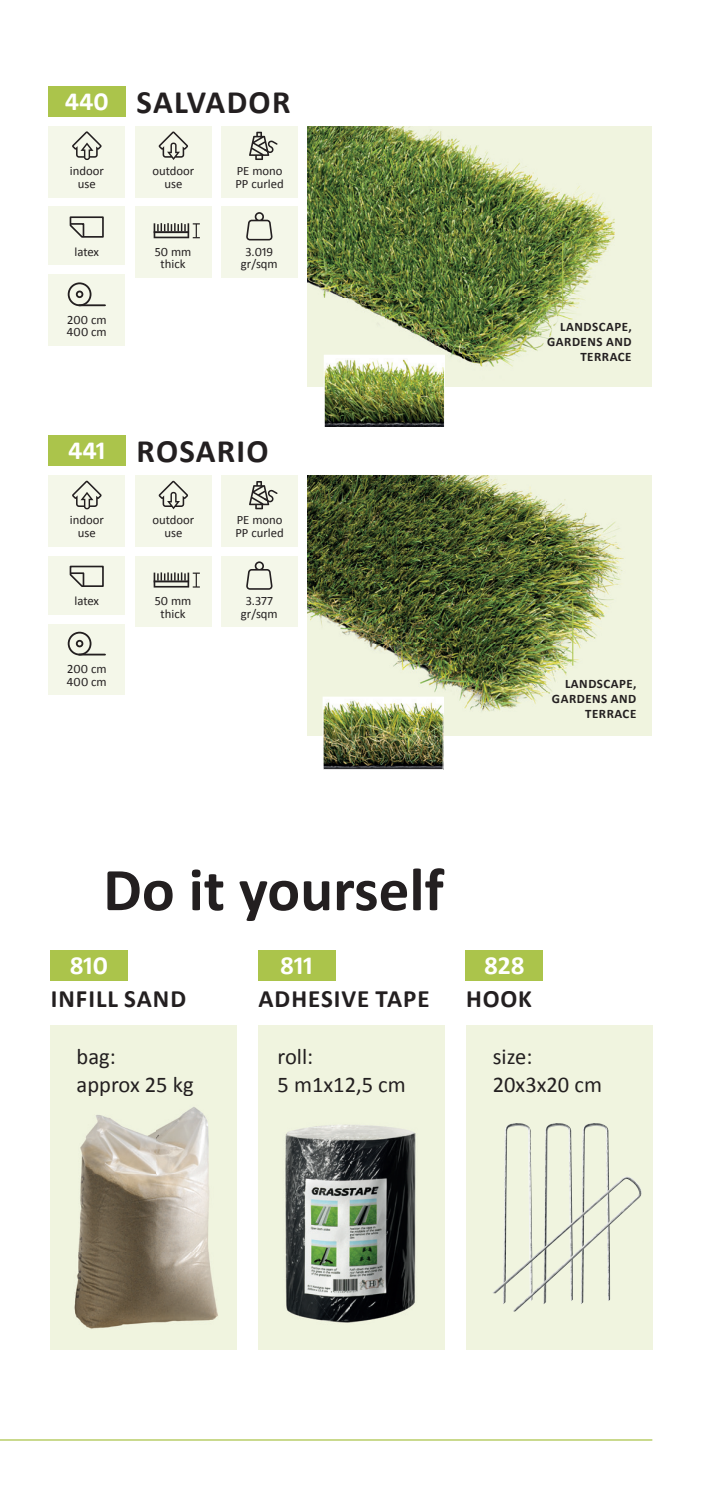
<style>
.page{position:relative;width:702px;height:1489px;background:#fff}
.page>*{position:absolute;margin:0;border:0;box-sizing:border-box;transform-origin:0 0}
.t1{font:700 61.25px "Calibri";color:#231f20}
.t2{font:700 32.75px "Calibri";letter-spacing:.04em;color:#231f20}
.t3{font:700 26.25px "Calibri";color:#fff}
.t4{font:700 25px "Calibri";letter-spacing:.04em;color:#231f20}
.t5{font:22.5px/27.5px "Calibri";color:#231f20}
.t6{font:700 13px/15px "Calibri";letter-spacing:.04em;color:#231f20;text-align:right}
.t7{font:12.75px/12.8px "Calibri";color:#231f20;text-align:center}
.s1{font-size:26.25px;color:#fff}
</style>
<div class="page">
<hr style="left:0;top:1439px;width:652px;height:1px;background:#abc44b">
<div style="left:48px;top:86px;width:78px;height:31px;background:#abc44b"></div>
<div style="left:221px;top:241px;width:77px;height:37px;background:#f4f7e9"></div>
<div style="left:221px;top:207px;width:77px;height:34px;background:#f4f7e9"></div>
<svg style="left:246px;top:212px;width:26px;height:28px"></svg>
<div style="left:48px;top:309px;width:77px;height:37px;background:#f4f7e9"></div>
<div style="left:48px;top:274px;width:77px;height:35px;background:#f4f7e9"></div>
<hr style="left:79px;top:304px;width:26px;height:2px;background:#231f20">
<div style="left:68px;top:282px;width:23px;height:24px;border:2px solid #231f20;border-radius:50%"></div>
<div style="left:76px;top:290px;width:7px;height:8px;border:2px solid #231f20;border-radius:50%"></div>
<div style="left:135px;top:161px;width:77px;height:36px;background:#f4f7e9"></div>
<div style="left:135px;top:126px;width:77px;height:35px;background:#f4f7e9"></div>
<svg style="left:159px;top:131px;width:29px;height:29px"></svg>
<div style="left:48px;top:241px;width:77px;height:24px;background:#f4f7e9"></div>
<div style="left:48px;top:207px;width:77px;height:34px;background:#f4f7e9"></div>
<svg style="left:69px;top:216px;width:35px;height:22px"></svg>
<div style="left:221px;top:161px;width:77px;height:36px;background:#f4f7e9"></div>
<div style="left:221px;top:126px;width:77px;height:35px;background:#f4f7e9"></div>
<svg style="left:249px;top:132px;width:29px;height:28px"></svg>
<div style="left:48px;top:161px;width:77px;height:36px;background:#f4f7e9"></div>
<div style="left:48px;top:126px;width:77px;height:35px;background:#f4f7e9"></div>
<svg style="left:72px;top:131px;width:30px;height:29px"></svg>
<div style="left:135px;top:241px;width:76px;height:37px;background:#f4f7e9"></div>
<div style="left:135px;top:207px;width:76px;height:34px;background:#f4f7e9"></div>
<svg style="left:154px;top:223px;width:46px;height:15px"></svg>
<div style="left:307px;top:126px;width:345px;height:260px;background:#f0f4df"></div>
<img style="left:307px;top:126px;width:307px;height:241px">
<div style="left:324px;top:355px;width:120px;height:72px;background:#fff"></div>
<img style="left:326px;top:359px;width:117px;height:67px">
<div style="left:324px;top:355px;width:121px;height:73px;border:1px solid #fff"></div>
<hr style="left:562px;top:243px;width:1px;height:66px;background:#abc44b">
<div style="left:48px;top:435px;width:78px;height:31px;background:#abc44b"></div>
<div style="left:307px;top:475px;width:345px;height:260px;background:#f0f4df"></div>
<img style="left:307px;top:475px;width:317px;height:254px">
<div style="left:221px;top:590px;width:77px;height:37px;background:#f4f7e9"></div>
<div style="left:221px;top:556px;width:77px;height:34px;background:#f4f7e9"></div>
<svg style="left:246px;top:561px;width:26px;height:28px"></svg>
<div style="left:48px;top:658px;width:77px;height:37px;background:#f4f7e9"></div>
<div style="left:48px;top:624px;width:77px;height:34px;background:#f4f7e9"></div>
<hr style="left:79px;top:653px;width:26px;height:2px;background:#231f20">
<div style="left:68px;top:631px;width:23px;height:24px;border:2px solid #231f20;border-radius:50%"></div>
<div style="left:76px;top:640px;width:7px;height:7px;border:2px solid #231f20;border-radius:50%"></div>
<div style="left:48px;top:590px;width:77px;height:24px;background:#f4f7e9"></div>
<div style="left:48px;top:556px;width:77px;height:34px;background:#f4f7e9"></div>
<svg style="left:69px;top:565px;width:35px;height:22px"></svg>
<div style="left:135px;top:510px;width:77px;height:36px;background:#f4f7e9"></div>
<div style="left:135px;top:475px;width:77px;height:35px;background:#f4f7e9"></div>
<svg style="left:159px;top:480px;width:29px;height:29px"></svg>
<div style="left:221px;top:510px;width:77px;height:36px;background:#f4f7e9"></div>
<div style="left:221px;top:475px;width:77px;height:35px;background:#f4f7e9"></div>
<svg style="left:249px;top:481px;width:29px;height:28px"></svg>
<div style="left:48px;top:510px;width:77px;height:36px;background:#f4f7e9"></div>
<div style="left:48px;top:475px;width:77px;height:35px;background:#f4f7e9"></div>
<svg style="left:72px;top:480px;width:30px;height:29px"></svg>
<div style="left:135px;top:590px;width:76px;height:37px;background:#f4f7e9"></div>
<div style="left:135px;top:556px;width:76px;height:34px;background:#f4f7e9"></div>
<svg style="left:154px;top:572px;width:46px;height:15px"></svg>
<img style="left:324px;top:698px;width:117px;height:69px">
<div style="left:322px;top:696px;width:121px;height:73px;border:1px solid #fff"></div>
<hr style="left:572px;top:599px;width:1px;height:66px;background:#abc44b">
<div style="left:258px;top:1025px;width:186px;height:324px;background:#f0f4df"></div>
<div style="left:465px;top:1025px;width:187px;height:324px;background:#f0f4df"></div>
<div style="left:50px;top:1025px;width:187px;height:324px;background:#f0f4df"></div>
<img style="left:285px;top:1124px;width:131px;height:199px">
<img style="left:504px;top:1123px;width:28px;height:53px">
<img style="left:545px;top:1123px;width:27px;height:53px">
<img style="left:582px;top:1123px;width:27px;height:53px">
<img style="left:493px;top:1176px;width:149px;height:135px">
<img style="left:74px;top:1107px;width:144px;height:222px">
<div style="left:50px;top:949px;width:78px;height:31px;background:#abc44b"></div>
<div style="left:258px;top:949px;width:77px;height:31px;background:#abc44b"></div>
<div style="left:465px;top:949px;width:78px;height:31px;background:#abc44b"></div>
<h2 class="t2" style="left:65px;top:79px;width:226px"><span class="s1">440</span> SALVADOR</h2>
<p class="t7" style="left:70px;top:164px;width:36px">indoor use</p>
<p class="t7" style="left:74px;top:245px;width:26px">latex</p>
<p class="t7" style="left:67px;top:312px;width:41px;text-align:left">200 cm<br>400 cm</p>
<p class="t7" style="left:152px;top:164px;width:43px">outdoor use</p>
<p class="t7" style="left:155px;top:245px;width:38px">50 mm thick</p>
<p class="t7" style="left:235px;top:164px;width:50px;text-align:left">PE mono<br>PP curled</p>
<p class="t7" style="left:241px;top:245px;width:38px">3.019 gr/sqm</p>
<h2 class="t2" style="left:68px;top:428px;width:202px"><span class="s1">441</span> ROSARIO</h2>
<p class="t7" style="left:70px;top:513px;width:36px">indoor use</p>
<p class="t7" style="left:74px;top:594px;width:26px">latex</p>
<p class="t7" style="left:67px;top:662px;width:41px;text-align:left">200 cm<br>400 cm</p>
<p class="t7" style="left:152px;top:513px;width:43px">outdoor use</p>
<p class="t7" style="left:235px;top:513px;width:50px;text-align:left">PE mono<br>PP curled</p>
<p class="t7" style="left:155px;top:594px;width:38px">50 mm thick</p>
<p class="t7" style="left:241px;top:594px;width:38px">3.377 gr/sqm</p>
<p class="t6" style="left:547px;top:319px;width:86px">LANDSCAPE,<br>GARDENS AND<br>TERRACE</p>
<p class="t6" style="left:552px;top:675px;width:86px">LANDSCAPE,<br>GARDENS AND<br>TERRACE</p>
<h1 class="t1" style="left:103px;top:846px;width:342px">Do it yourself</h1>
<h3 class="t3" style="left:70px;top:946px;width:40px">810</h3>
<h3 class="t3" style="left:280px;top:946px;width:34px">811</h3>
<h3 class="t3" style="left:484px;top:946px;width:42px">828</h3>
<h3 class="t4" style="left:51px;top:980px;width:137px">INFILL SAND</h3>
<h3 class="t4" style="left:258px;top:980px;width:173px">ADHESIVE TAPE</h3>
<h3 class="t4" style="left:466px;top:980px;width:67px">HOOK</h3>
<h3 class="t5" style="left:77px;top:1042px;width:118px">bag:<br>approx 25 kg</h3>
<h3 class="t5" style="left:277px;top:1042px;width:130px">roll:<br>5 m1x12,5 cm</h3>
<h3 class="t5" style="left:493px;top:1042px;width:111px">size:<br>20x3x20 cm</h3>
</div>
